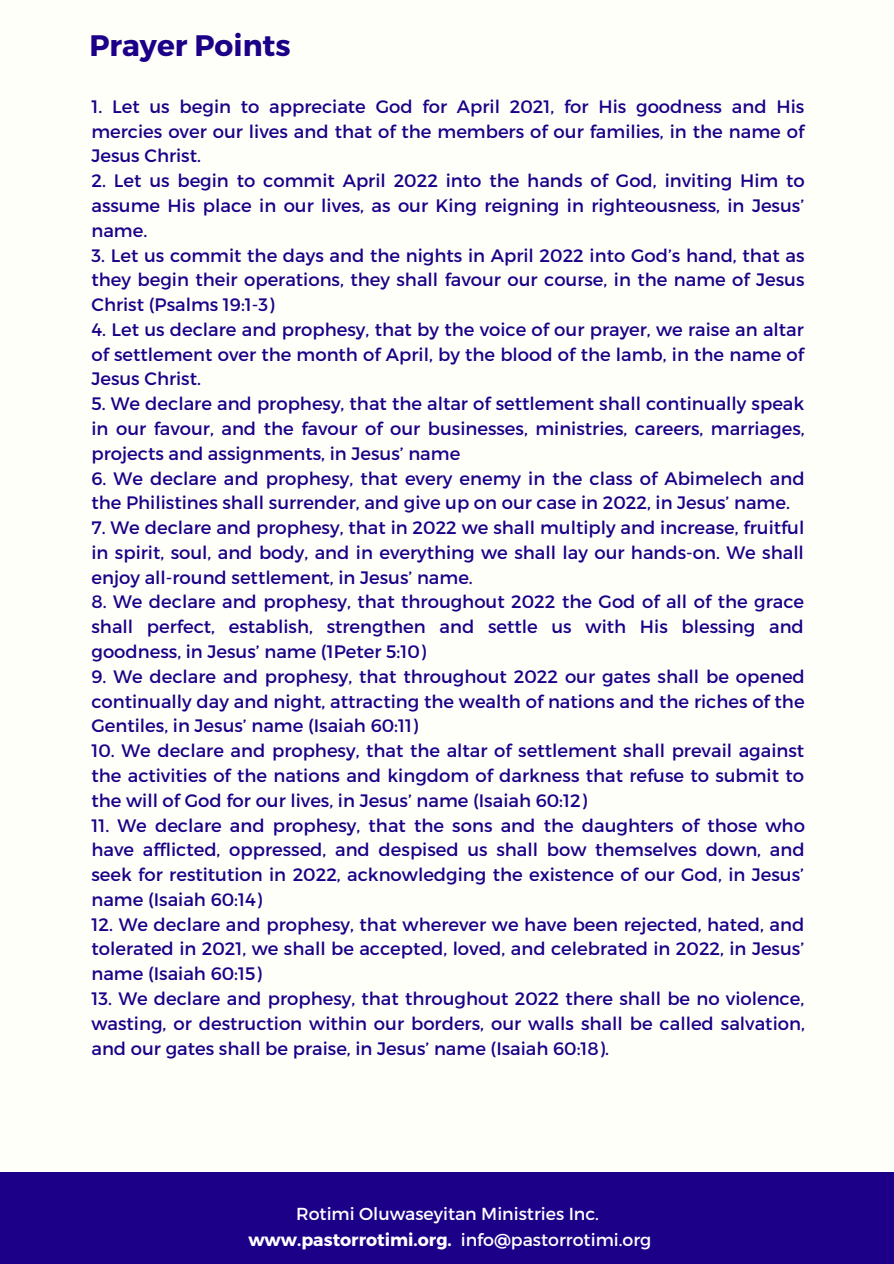
<style>
.page{position:relative;width:894px;height:1264px;background:#fff}
.page>*{position:absolute;margin:0;border:0;box-sizing:border-box;transform-origin:0 0}
.t1{font:700 29.55px "Montserrat";color:#1c0188}
.t2{font:18px/24.8px "Montserrat";color:#1c0188;text-align:justify}
.t3{font:700 17.4px "Montserrat";color:#fff}
.t4{font:17.4px "Montserrat";color:#fff}
.s1{font-weight:400}
</style>
<div class="page">
<div style="left:0;top:0;width:893px;height:1263px;background:#fffff9"></div>
<div style="left:0;top:1171px;width:893px;height:92px;background:#1c0188"></div>
<p class="t1" style="left:89px;top:26px;width:203px">Prayer Points</p>
<p class="t2" style="left:91px;top:93px;width:714px">1. Let us begin to appreciate God for April 2021, for His goodness and His mercies over our lives and that of the members of our families, in the name of Jesus Christ.</p>
<p class="t2" style="left:91px;top:167px;width:714px">2. Let us begin to commit April 2022 into the hands of God, inviting Him to assume His place in our lives, as our King reigning in righteousness, in Jesus’ name.</p>
<p class="t2" style="left:91px;top:242px;width:714px">3. Let us commit the days and the nights in April 2022 into God’s hand, that as they begin their operations, they shall favour our course, in the name of Jesus Christ (Psalms 19:1-3)</p>
<p class="t2" style="left:91px;top:316px;width:713px">4. Let us declare and prophesy, that by the voice of our prayer, we raise an altar of settlement over the month of April, by the blood of the lamb, in the name of Jesus Christ.</p>
<p class="t2" style="left:91px;top:390px;width:714px">5. We declare and prophesy, that the altar of settlement shall continually speak in our favour, and the favour of our businesses, ministries, careers, marriages, projects and assignments, in Jesus’ name</p>
<p class="t2" style="left:91px;top:465px;width:714px">6. We declare and prophesy, that every enemy in the class of Abimelech and the Philistines shall surrender, and give up on our case in 2022, in Jesus’ name.</p>
<p class="t2" style="left:91px;top:514px;width:714px">7. We declare and prophesy, that in 2022 we shall multiply and increase, fruitful in spirit, soul, and body, and in everything we shall lay our hands-on. We shall enjoy all-round settlement, in Jesus’ name.</p>
<p class="t2" style="left:91px;top:588px;width:714px">8. We declare and prophesy, that throughout 2022 the God of all of the grace shall perfect, establish, strengthen and settle us with His blessing and goodness, in Jesus’ name (1Peter 5:10)</p>
<p class="t2" style="left:91px;top:663px;width:714px">9. We declare and prophesy, that throughout 2022 our gates shall be opened continually day and night, attracting the wealth of nations and the riches of the Gentiles, in Jesus’ name (Isaiah 60:11)</p>
<p class="t2" style="left:91px;top:737px;width:714px">10. We declare and prophesy, that the altar of settlement shall prevail against the activities of the nations and kingdom of darkness that refuse to submit to the will of God for our lives, in Jesus’ name (Isaiah 60:12)</p>
<p class="t2" style="left:91px;top:811px;width:714px">11. We declare and prophesy, that the sons and the daughters of those who have afflicted, oppressed, and despised us shall bow themselves down, and seek for restitution in 2022, acknowledging the existence of our God, in Jesus’ name (Isaiah 60:14)</p>
<p class="t2" style="left:91px;top:911px;width:714px">12. We declare and prophesy, that wherever we have been rejected, hated, and tolerated in 2021, we shall be accepted, loved, and celebrated in 2022, in Jesus’ name (Isaiah 60:15)</p>
<p class="t2" style="left:91px;top:985px;width:714px">13. We declare and prophesy, that throughout 2022 there shall be no violence, wasting, or destruction within our borders, our walls shall be called salvation, and our gates shall be praise, in Jesus’ name (Isaiah 60:18).</p>
<p class="t4" style="left:296px;top:1202px;width:304px">Rotimi Oluwaseyitan Ministries Inc.</p>
<p class="t3" style="left:248px;top:1228px;width:404px">www.pastorrotimi.org. <span class="s1">info@pastorrotimi.org</span></p>
</div>
